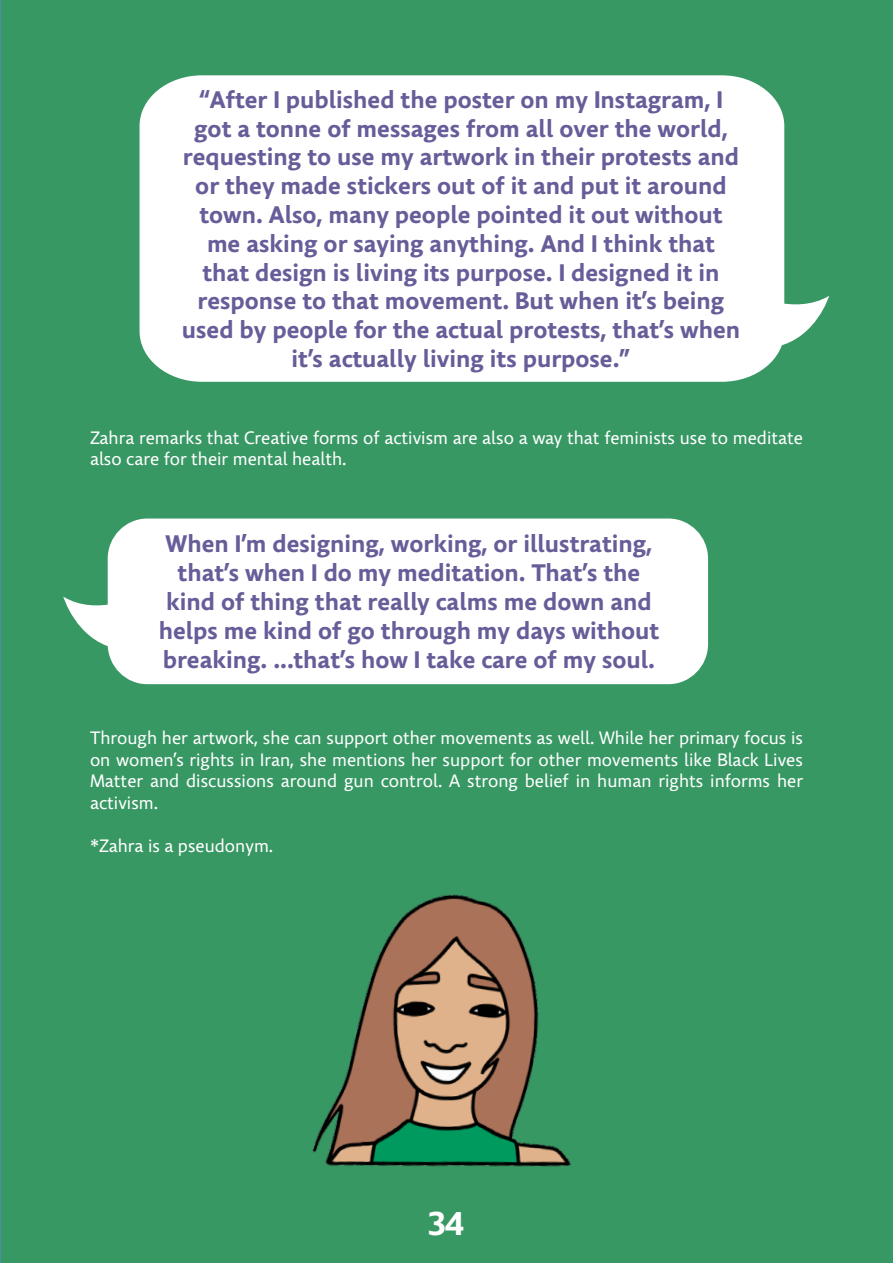
<style>
.page{position:relative;width:893px;height:1263px;background:#389864}
.page>*{position:absolute;margin:0;border:0;box-sizing:border-box;transform-origin:0 0}
.Purple_big_text__Com{font:700 33px "Comenia Sans";color:#fff}
.Quote_Blue{font:700 24px/28.8px "Comenia Sans";color:#665d99;text-align:center}
.Texte_courant_-_Come{font:18px/21.6px "Comenia Sans";color:#fff}
</style>
<div class="page">
<div style="left:108px;top:518px;width:600px;height:166px;background:#fff;border-radius:40px"></div>
<svg style="left:63px;top:597px;width:45px;height:51px"></svg>
<div style="left:140px;top:75px;width:644px;height:307px;background:#fff"></div>
<svg style="left:778px;top:296px;width:51px;height:50px"></svg>
<hr style="left:0;top:0;width:1px;height:1263px;background:#6980fa">
<img style="left:312px;top:894px;width:259px;height:273px">
<div style="left:544px;top:878px;width:40px;height:47px;background:#389864"></div>
<p class="Quote_Blue" style="left:182px;top:86px;width:560px">“After I published the poster on my Instagram, I got a tonne of messages from all over the world, requesting to use my artwork in their protests and or they made stickers out of it and put it around town. Also, many people pointed it out without me asking or saying anything. And I think that that design is living its purpose. I designed it in response to that movement. But when it’s being used by people for the actual protests, that’s when it’s actually living its purpose.”</p>
<p class="Texte_courant_-_Come" style="left:90px;top:427px;width:714px">Zahra remarks that Creative forms of activism are also a way that feminists use to meditate also care for their mental health.</p>
<p class="Quote_Blue" style="left:159px;top:530px;width:502px">When I’m designing, working, or illustrating, that’s when I do my meditation. That’s the kind of thing that really calms me down and helps me kind of go through my days without breaking. ...that’s how I take care of my soul.</p>
<p class="Texte_courant_-_Come" style="left:90px;top:728px;width:714px;text-align:justify">Through her artwork, she can support other movements as well. While her primary focus is on women’s rights in Iran, she mentions her support for other movements like Black Lives Matter and discussions around gun control. A strong belief in human rights informs her activism.</p>
<p class="Texte_courant_-_Come" style="left:90px;top:836px;width:185px">*Zahra is a pseudonym.</p>
<p class="Purple_big_text__Com" style="left:428px;top:1203px;width:37px">34</p>
</div>
